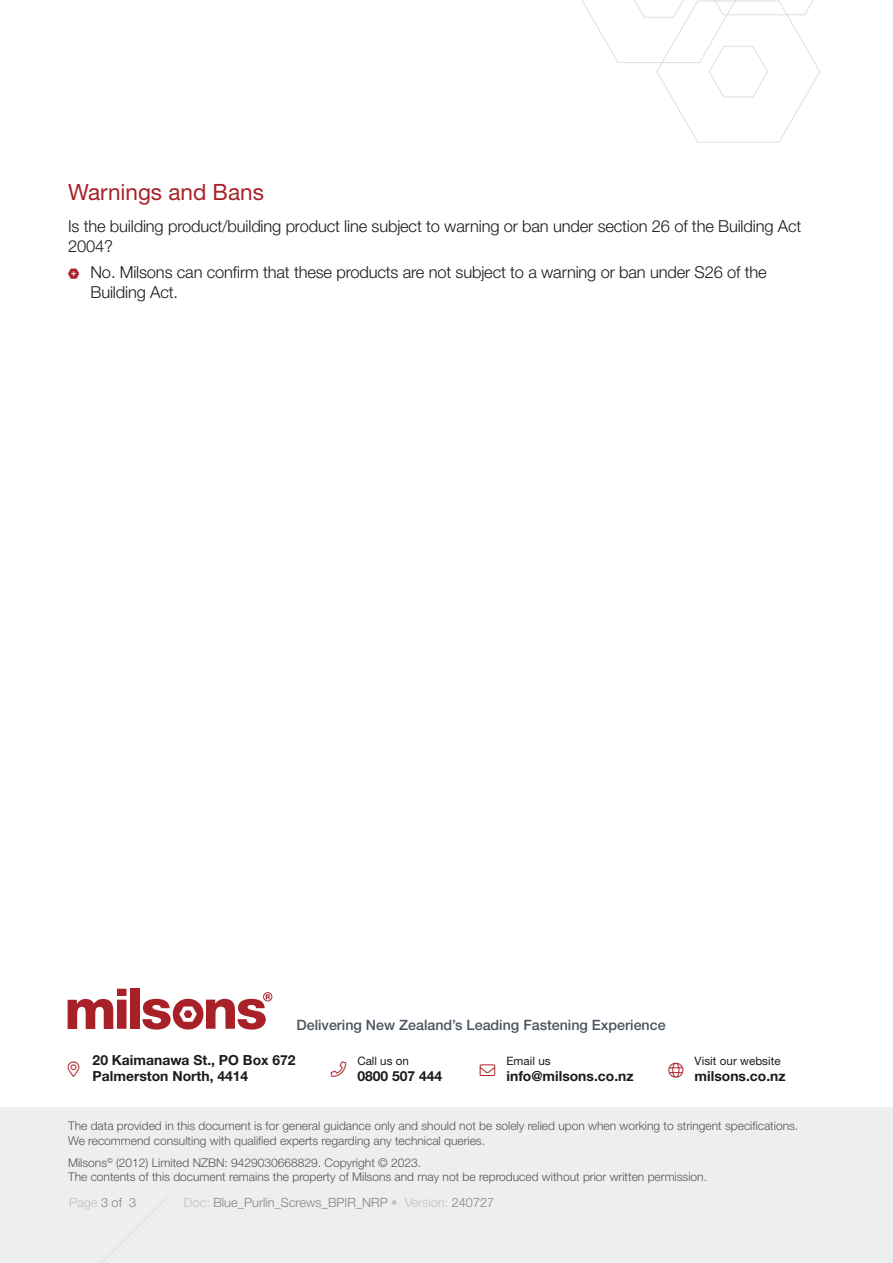
<style>
.page{position:relative;width:893px;height:1263px;background:#fff}
.page>*{position:absolute;margin:0;border:0;box-sizing:border-box;transform-origin:0 0}
.subhead{font:22.5px "Helvetica Neue LT Pro";color:#a92128}
.body{font:300 16.5px/19.8px "Helvetica Neue LT Pro";letter-spacing:-.01em;color:#1c1b1a}
.lsit{font:300 16.5px/19.8px "Helvetica Neue LT Pro";letter-spacing:-.01em;color:#1c1b1a}
.t1{font:500 14.25px "Helvetica Neue LT Std";color:#4a5460}
.t2{font:700 13.95px/16.6px "Helvetica Neue LT Std";color:#1c1b1a}
.t3{font:300 12.75px "Helvetica Neue LT Std";color:#818383}
.t4{font:300 12.75px "Helvetica Neue LT Std";color:#bfc0c1}
.t5{font:300 12px/14.4px "Helvetica Neue LT Pro";color:#535454}
.t6{font:11.55px "Helvetica Neue LT Std";letter-spacing:.005em;color:#1c1b1a}
.s1{color:#818383}
.s2{color:#bfc0c1}
</style>
<div class="page">
<div style="left:0;top:1107px;width:893px;height:156px;background:#edeeee"></div>
<div style="left:130px;top:989px;width:10px;height:40px;background:#a92128"></div>
<svg style="left:68px;top:989px;width:58px;height:40px"></svg>
<svg style="left:142px;top:992px;width:130px;height:37px"></svg>
<svg style="left:581px;top:0;width:239px;height:143px"></svg>
<svg style="left:101px;top:1195px;width:68px;height:68px"></svg>
<p class="subhead" style="left:68px;top:178px;width:197px">Warnings and Bans</p>
<p class="body" style="left:68px;top:216px;width:735px">Is the building product/building product line subject to warning or ban under section 26 of the Building Act<br>2004?</p>
<p class="lsit" style="left:91px;top:262px;width:678px">No. Milsons can confirm that these products are not subject to a warning or ban under S26 of the<br>Building Act.</p>
<p class="t1" style="left:296px;top:1016px;width:371px">Delivering New Zealand’s Leading Fastening Experience</p>
<p class="t2" style="left:93px;top:1051px;width:205px">20 Kaimanawa St., PO Box 672<br>Palmerston North, 4414</p>
<p class="t6" style="left:357px;top:1054px;width:53px">Call us on</p>
<p class="t2" style="left:331px;top:1068px;width:113px"><sup>★</sup> 0800 507 444</p>
<p class="t6" style="left:506px;top:1054px;width:46px">Email us</p>
<p class="t2" style="left:480px;top:1068px;width:155px"><sup>→</sup> info@milsons.co.nz</p>
<p class="t6" style="left:695px;top:1054px;width:88px">Visit our website</p>
<p class="t2" style="left:695px;top:1068px;width:93px">milsons.co.nz</p>
<p class="t5" style="left:68px;top:1119px;width:732px">The data provided in this document is for general guidance only and should not be solely relied upon when working to stringent specifications.<br>We recommend consulting with qualified experts regarding any technical queries.</p>
<p class="t5" style="left:68px;top:1155px;width:641px">Milsons<sup>©</sup> (2012) Limited NZBN: 9429030668829. Copyright © 2023.<br>The contents of this document remains the property of Milsons and may not be reproduced without prior written permission.</p>
<p class="t4" style="left:69px;top:1195px;width:69px">Page <span class="s1">3 of 3</span></p>
<p class="t3" style="left:184px;top:1195px;width:312px"><span class="s2">Doc:</span> Blue_Purlin_Screws_BPIR_NRP <span class="s2">• Version:</span> 240727</p>
</div>
